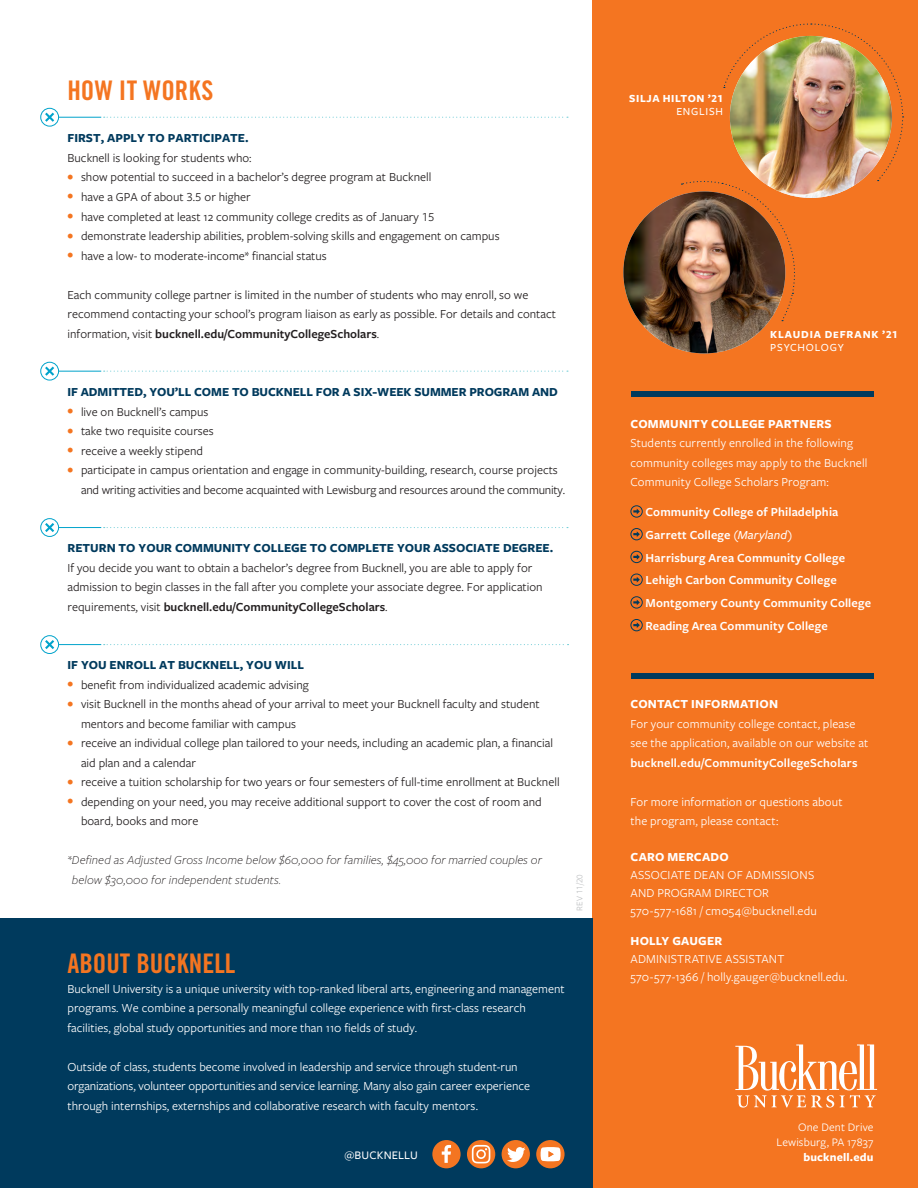
<style>
.page{position:relative;width:918px;height:1188px;background:#fff}
.page>*{position:absolute;margin:0;border:0;box-sizing:border-box;transform-origin:0 0}
.t1{font:27px "Trade Gothic LT Pro Bd Cn 20";color:#f47521}
.t2{font:12.75px/19.5px "Freight Sans Pro";color:#231f20}
.t3{font:12.75px/19.5px "Freight Sans Pro";color:#fff}
.t4{font:600 12.75px/22.8px "Freight Sans Pro";letter-spacing:.01em;color:#fff}
.t5{font:700 12.75px "Freight Sans Pro";color:#003a5d}
.t6{font:italic 300 12.75px/19.5px "Freight Sans Pro";letter-spacing:.01em;color:#231f20}
.t7{font:700 12.75px "Freight Sans Pro";letter-spacing:.02em;color:#fff}
.t8{font:12px/15px "Freight Sans Pro";letter-spacing:.015em;color:#fff;text-align:right}
.t9{font:700 12px "Freight Sans Pro";letter-spacing:.015em;color:#fff}
.t10{font:500 12px "Freight Sans Pro";letter-spacing:.01em;color:#fff}
.t11{font:700 11.25px/13.5px "Freight Sans Pro";letter-spacing:.055em;color:#fff}
.t12{font:500 11.25px "Freight Sans Pro";letter-spacing:.07em;color:#fff}
.t13{font:9px "Freight Sans Pro";color:#bcbec0}
.s1{color:#f47521}
.s2{font-weight:600}
.s3{font-size:10.2px}
.s4{font-weight:500}
.s5{font-weight:500;font-style:italic}
</style>
<div class="page">
<div style="left:593px;top:0;width:325px;height:1188px;background:#f47521"></div>
<div style="left:40px;top:108px;width:19px;height:19px;border:1px solid #00a3cb;border-radius:50%"></div>
<svg style="left:45px;top:113px;width:9px;height:9px"></svg>
<hr style="left:59px;top:117px;width:42px;height:1px;background:#00a3cb">
<svg style="left:104px;top:117px;width:464px;height:1px"></svg>
<div style="left:40px;top:362px;width:19px;height:18px;border:1px solid #00a3cb;border-radius:50%"></div>
<svg style="left:45px;top:367px;width:9px;height:9px"></svg>
<hr style="left:59px;top:371px;width:42px;height:1px;background:#00a3cb">
<svg style="left:104px;top:371px;width:464px;height:1px"></svg>
<div style="left:40px;top:518px;width:19px;height:19px;border:1px solid #00a3cb;border-radius:50%"></div>
<svg style="left:45px;top:523px;width:9px;height:9px"></svg>
<hr style="left:59px;top:527px;width:42px;height:1px;background:#00a3cb">
<svg style="left:104px;top:527px;width:464px;height:1px"></svg>
<div style="left:40px;top:635px;width:19px;height:19px;border:1px solid #00a3cb;border-radius:50%"></div>
<svg style="left:45px;top:640px;width:9px;height:9px"></svg>
<hr style="left:59px;top:644px;width:42px;height:1px;background:#00a3cb">
<svg style="left:104px;top:644px;width:465px;height:1px"></svg>
<div style="left:631px;top:505px;width:12px;height:13px;border:1px solid #003a5d;border-radius:50%"></div>
<svg style="left:633px;top:509px;width:7px;height:5px"></svg>
<div style="left:631px;top:528px;width:12px;height:12px;border:1px solid #003a5d;border-radius:50%"></div>
<svg style="left:633px;top:531px;width:7px;height:6px"></svg>
<div style="left:631px;top:551px;width:12px;height:12px;border:1px solid #003a5d;border-radius:50%"></div>
<svg style="left:633px;top:554px;width:7px;height:6px"></svg>
<div style="left:631px;top:574px;width:12px;height:12px;border:1px solid #003a5d;border-radius:50%"></div>
<svg style="left:633px;top:577px;width:7px;height:6px"></svg>
<div style="left:631px;top:596px;width:12px;height:12px;border:1px solid #003a5d;border-radius:50%"></div>
<svg style="left:633px;top:600px;width:7px;height:5px"></svg>
<div style="left:631px;top:619px;width:12px;height:12px;border:1px solid #003a5d;border-radius:50%"></div>
<svg style="left:633px;top:622px;width:7px;height:6px"></svg>
<img style="left:623px;top:191px;width:162px;height:162px;border-radius:81px">
<div style="left:0;top:918px;width:593px;height:270px;background:#003a5d"></div>
<div style="left:631px;top:391px;width:243px;height:6px;background:#003a5d"></div>
<div style="left:631px;top:673px;width:243px;height:5px;background:#003a5d"></div>
<svg style="left:681px;top:23px;width:223px;height:298px"></svg>
<svg style="left:735px;top:1044px;width:142px;height:64px"></svg>
<div style="left:502px;top:1140px;width:28px;height:28px;background:#f47521;border-radius:50%"></div>
<svg style="left:536px;top:1140px;width:29px;height:28px"></svg>
<svg style="left:467px;top:1140px;width:28px;height:28px"></svg>
<div style="left:432px;top:1140px;width:29px;height:28px;background:#f47521;border-radius:50%"></div>
<svg style="left:472px;top:1145px;width:18px;height:18px"></svg>
<svg style="left:541px;top:1147px;width:20px;height:14px"></svg>
<svg style="left:507px;top:1147px;width:18px;height:15px"></svg>
<svg style="left:442px;top:1145px;width:9px;height:18px"></svg>
<img style="left:730px;top:36px;width:162px;height:162px;border-radius:81px">
<h1 class="t1" style="left:68px;top:74px;width:147px">HOW IT WORKS</h1>
<p class="t5" style="left:68px;top:130px;width:183px">FIRST, APPLY TO PARTICIPATE.</p>
<p class="t2" style="left:68px;top:148px;width:186px">Bucknell is looking for students who:</p>
<p class="t2" style="left:68px;top:167px;width:365px"><span class="s1">•</span> show potential to succeed in a bachelor’s degree program at Bucknell</p>
<p class="t2" style="left:68px;top:187px;width:185px"><span class="s1">•</span> have a GPA of about 3.5 or higher</p>
<p class="t2" style="left:68px;top:206px;width:369px"><span class="s1">•</span> have completed at least 12 community college credits as of January 15</p>
<p class="t2" style="left:68px;top:226px;width:434px"><span class="s1">•</span> demonstrate leadership abilities, problem-solving skills and engagement on campus</p>
<p class="t2" style="left:68px;top:245px;width:261px"><span class="s1">•</span> have a low- to moderate-income* financial status</p>
<p class="t2" style="left:68px;top:284px;width:490px">Each community college partner is limited in the number of students who may enroll, so we recommend contacting your school’s program liaison as early as possible. For details and contact information, visit <span class="s2">bucknell.edu/CommunityCollegeScholars</span>.</p>
<p class="t5" style="left:68px;top:383px;width:492px">IF ADMITTED, YOU’LL COME TO BUCKNELL FOR A SIX-WEEK SUMMER PROGRAM AND</p>
<p class="t2" style="left:68px;top:401px;width:143px"><span class="s1">•</span> live on Bucknell’s campus</p>
<p class="t2" style="left:68px;top:421px;width:148px"><span class="s1">•</span> take two requisite courses</p>
<p class="t2" style="left:68px;top:440px;width:137px"><span class="s1">•</span> receive a weekly stipend</p>
<p class="t2" style="left:81px;top:460px;width:486px;text-indent:-14px"><span class="s1">•</span> participate in campus orientation and engage in community-building, research, course projects and writing activities and become acquainted with Lewisburg and resources around the community.</p>
<p class="t5" style="left:68px;top:539px;width:487px">RETURN TO YOUR COMMUNITY COLLEGE TO COMPLETE YOUR ASSOCIATE DEGREE.</p>
<p class="t2" style="left:68px;top:557px;width:477px">If you decide you want to obtain a bachelor’s degree from Bucknell, you are able to apply for admission to begin classes in the fall after you complete your associate degree. For application requirements, visit <span class="s2">bucknell.edu/CommunityCollegeScholars</span>.</p>
<p class="t5" style="left:68px;top:656px;width:238px">IF YOU ENROLL AT BUCKNELL, YOU WILL</p>
<p class="t2" style="left:68px;top:674px;width:243px"><span class="s1">•</span> benefit from individualized academic advising</p>
<p class="t2" style="left:81px;top:694px;width:460px;text-indent:-14px"><span class="s1">•</span> visit Bucknell in the months ahead of your arrival to meet your Bucknell faculty and student mentors and become familiar with campus</p>
<p class="t2" style="left:81px;top:733px;width:474px;text-indent:-14px"><span class="s1">•</span> receive an individual college plan tailored to your needs, including an academic plan, a financial aid plan and a calendar</p>
<p class="t2" style="left:68px;top:772px;width:494px"><span class="s1">•</span> receive a tuition scholarship for two years or four semesters of full-time enrollment at Bucknell</p>
<p class="t2" style="left:81px;top:791px;width:462px;text-indent:-14px"><span class="s1">•</span> depending on your need, you may receive additional support to cover the cost of room and board, books and more</p>
<p class="t6" style="left:72px;top:850px;width:472px;text-indent:-4px">*Defined as Adjusted Gross Income below $60,000 for families, $45,000 for married couples or below $30,000 for independent students.</p>
<p class="t13" style="left:574px;top:910px;width:38px;rotate:-90deg">REV 11/20</p>
<h1 class="t1" style="left:68px;top:947px;width:169px">ABOUT BUCKNELL</h1>
<p class="t3" style="left:68px;top:978px;width:499px">Bucknell University is a unique university with top-ranked liberal arts, engineering and management programs. We combine a personally meaningful college experience with first-class research facilities, global study opportunities and more than 110 fields of study.</p>
<p class="t3" style="left:68px;top:1056px;width:464px">Outside of class, students become involved in leadership and service through student-run organizations, volunteer opportunities and service learning. Many also gain career experience through internships, externships and collaborative research with faculty mentors.</p>
<p class="t11" style="left:629px;top:91px;width:95px">SILJA HILTON ’21</p>
<p class="t12" style="left:676px;top:104px;width:48px">ENGLISH</p>
<p class="t11" style="left:770px;top:327px;width:129px">KLAUDIA D<span class="s3">E</span>FRANK ’21<br><span class="s4">PSYCHOLOGY</span></p>
<p class="t7" style="left:631px;top:415px;width:203px">COMMUNITY COLLEGE PARTNERS</p>
<p class="t3" style="left:631px;top:433px;width:238px">Students currently enrolled in the following community colleges may apply to the Bucknell<br>Community College Scholars Program:</p>
<p class="t4" style="left:646px;top:500px;width:227px">Community College of Philadelphia Garrett College <span class="s5">(Maryland)<br></span>Harrisburg Area Community College Lehigh Carbon Community College Montgomery County Community College Reading Area Community College</p>
<p class="t7" style="left:631px;top:695px;width:149px">CONTACT INFORMATION</p>
<p class="t3" style="left:631px;top:713px;width:239px">For your community college contact, please see the application, available on our website at</p>
<p class="t4" style="left:631px;top:751px;width:229px">bucknell.edu/CommunityCollegeScholars</p>
<p class="t3" style="left:631px;top:791px;width:214px">For more information or questions about the program, please contact:</p>
<p class="t7" style="left:631px;top:848px;width:100px">CARO MERCADO</p>
<p class="t3" style="left:631px;top:866px;width:188px;line-height:18px">ASSOCIATE DEAN OF ADMISSIONS<br>AND PROGRAM DIRECTOR<br>570-577-1681 / cm054@bucknell.edu</p>
<p class="t7" style="left:631px;top:932px;width:93px">HOLLY GAUGER</p>
<p class="t3" style="left:631px;top:950px;width:218px;line-height:18px">ADMINISTRATIVE ASSISTANT<br>570-577-1366 / holly.gauger@bucknell.edu.</p>
<p class="t8" style="left:777px;top:1119px;width:98px">One Dent Drive<br>Lewisburg, PA 17837</p>
<p class="t10" style="left:344px;top:1147px;width:75px">@BUCKNELLU</p>
<p class="t9" style="left:803px;top:1149px;width:72px">bucknell.edu</p>
</div>
